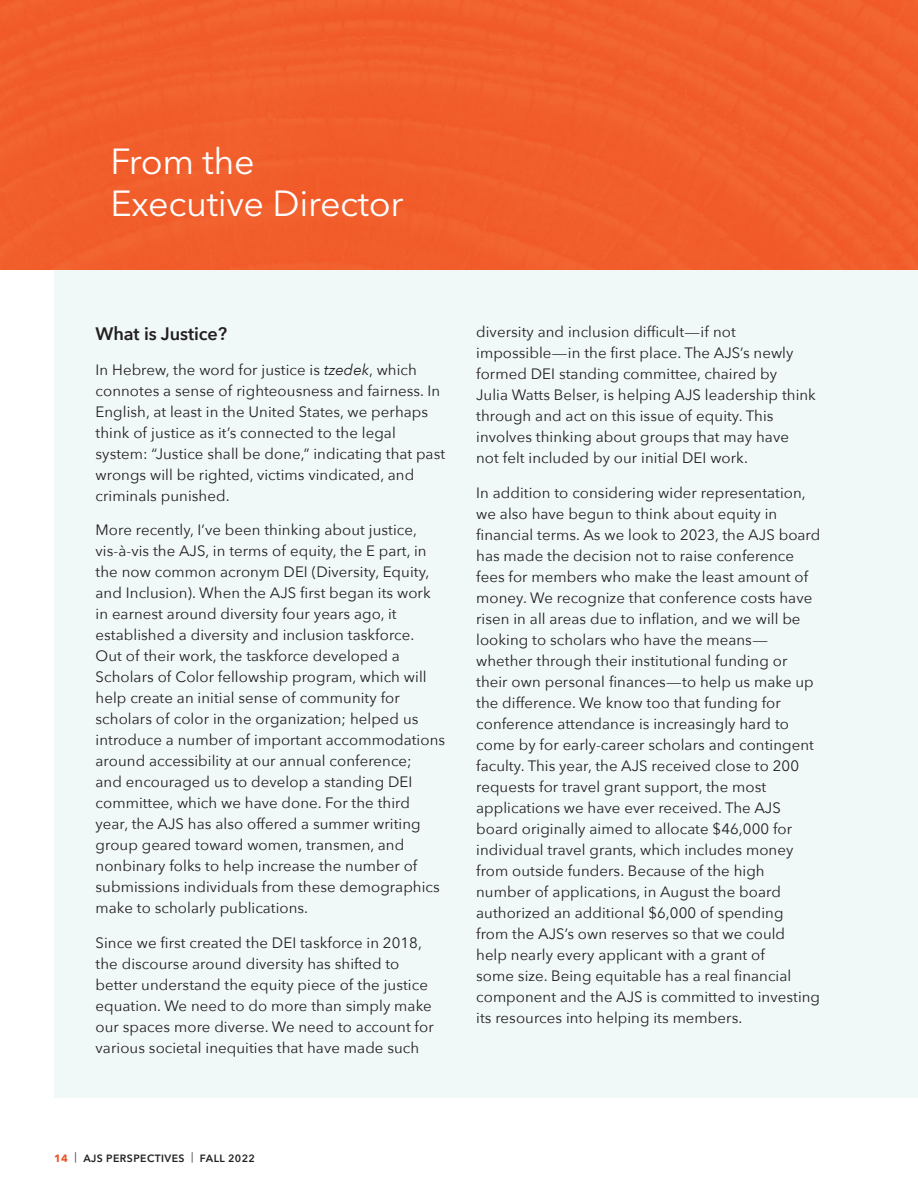
<style>
.page{position:relative;width:918px;height:1188px;background:#fff}
.page>*{position:absolute;margin:0;border:0;box-sizing:border-box;transform-origin:0 0}
.t1{font:36px/42px "Avenir Next LT Pro";letter-spacing:-.01em;color:#fff}
.t2{font:600 18px "Avenir Next";letter-spacing:-.005em;color:#231f20}
.t3{font:15px/21px "Avenir Next";letter-spacing:.005em;color:#231f20}
.t4{font:600 10.5px "Avenir Next LT Pro";letter-spacing:.04em;color:#231f20}
.s1{font-style:italic}
.s2{font-weight:700;color:#f05123}
.s3{font-weight:400}
</style>
<div class="page">
<div style="left:54px;top:53px;width:864px;height:1045px;background:#f1f9f8"></div>
<div style="left:0;top:0;width:918px;height:270px;background:#f15e2b"></div>
<h1 class="t1" style="left:111px;top:140px;width:295px">From the<br>Executive Director</h1>
<p class="t2" style="left:96px;top:318px;width:133px">What is Justice?</p>
<p class="t3" style="left:96px;top:358px;width:351px">In Hebrew, the word for justice is <span class="s1">tzedek</span>, which connotes a sense of righteousness and fairness. In English, at least in the United States, we perhaps think of justice as it’s connected to the legal system: “Justice shall be done,” indicating that past wrongs will be righted, victims vindicated, and criminals punished.</p>
<p class="t3" style="left:96px;top:519px;width:351px">More recently, I’ve been thinking about justice, vis-à-vis the AJS, in terms of equity, the E part, in the now common acronym DEI (Diversity, Equity, and Inclusion). When the AJS first began its work in earnest around diversity four years ago, it established a diversity and inclusion taskforce.<br>Out of their work, the taskforce developed a Scholars of Color fellowship program, which will help create an initial sense of community for scholars of color in the organization; helped us introduce a number of important accommodations around accessibility at our annual conference;<br>and encouraged us to develop a standing DEI committee, which we have done. For the third year, the AJS has also offered a summer writing group geared toward women, transmen, and nonbinary folks to help increase the number of submissions individuals from these demographics make to scholarly publications.</p>
<p class="t3" style="left:96px;top:931px;width:340px">Since we first created the DEI taskforce in 2018, the discourse around diversity has shifted to better understand the equity piece of the justice equation. We need to do more than simply make our spaces more diverse. We need to account for various societal inequities that have made such</p>
<p class="t3" style="left:476px;top:321px;width:341px">diversity and inclusion difficult—if not impossible—in the first place. The AJS’s newly formed DEI standing committee, chaired by<br>Julia Watts Belser, is helping AJS leadership think through and act on this issue of equity. This involves thinking about groups that may have<br>not felt included by our initial DEI work.</p>
<p class="t3" style="left:476px;top:481px;width:346px">In addition to considering wider representation, we also have begun to think about equity in financial terms. As we look to 2023, the AJS board has made the decision not to raise conference fees for members who make the least amount of money. We recognize that conference costs have risen in all areas due to inflation, and we will be looking to scholars who have the means— whether through their institutional funding or their own personal finances—to help us make up the difference. We know too that funding for conference attendance is increasingly hard to come by for early-career scholars and contingent faculty. This year, the AJS received close to 200 requests for travel grant support, the most applications we have ever received. The AJS board originally aimed to allocate $46,000 for individual travel grants, which includes money from outside funders. Because of the high number of applications, in August the board authorized an additional $6,000 of spending<br>from the AJS’s own reserves so that we could<br>help nearly every applicant with a grant of<br>some size. Being equitable has a real financial component and the AJS is committed to investing its resources into helping its members.</p>
<p class="t4" style="left:54px;top:1152px;width:202px"><span class="s2">14</span> <span class="s3">|</span> AJS PERSPECTIVES <span class="s3">|</span> FALL 2022</p>
</div>
